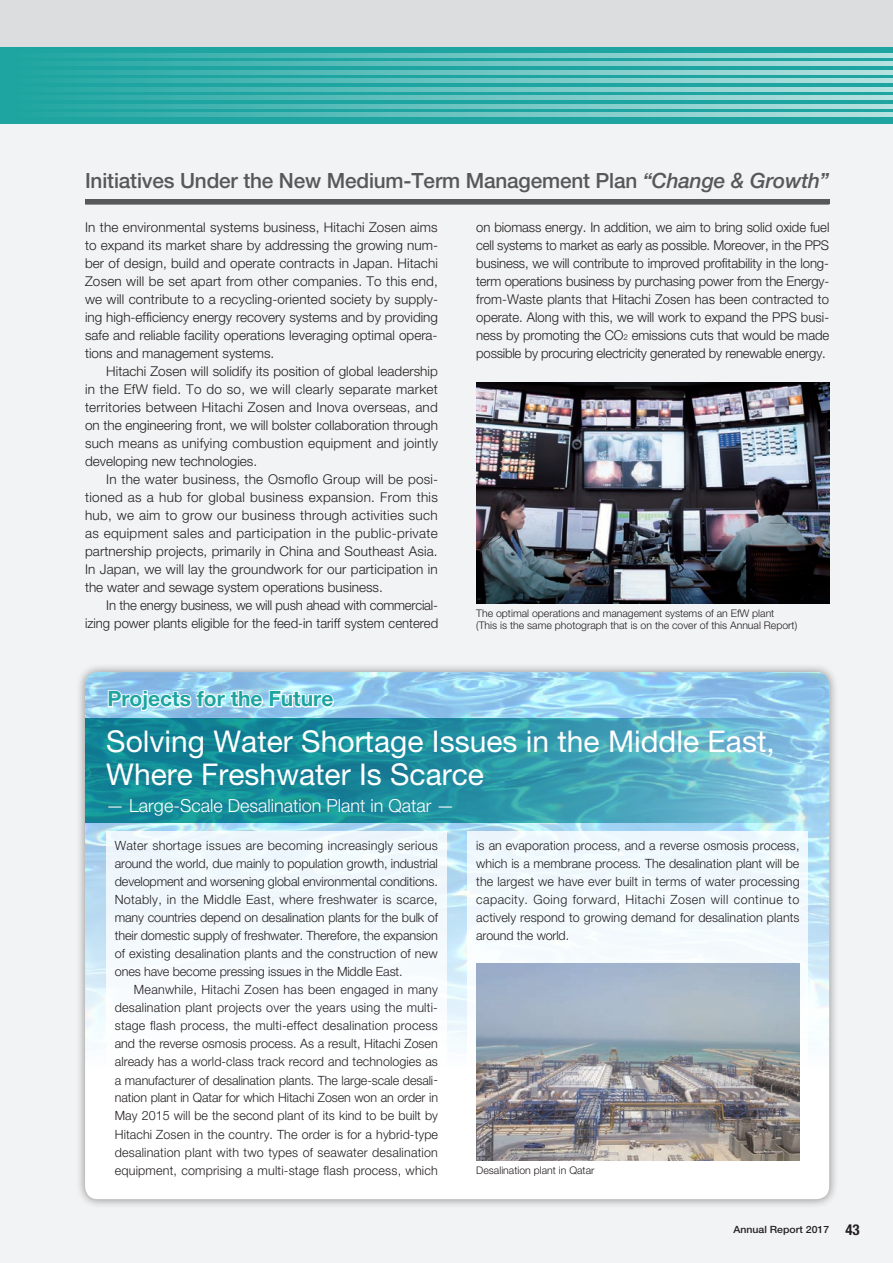
<style>
.page{position:relative;width:893px;height:1263px;background:#fff}
.page>*{position:absolute;margin:0;border:0;box-sizing:border-box;transform-origin:0 0}
.t1{font:30px/33px "Helvetica Neue LT Std";color:#fff}
.t2{font:500 21px "Helvetica Neue LT Std";letter-spacing:-.01em;color:#57585a}
.t3{font:700 21px "Helvetica Neue LT Std";color:#1ea5a1}
.t4{font:300 18px "Helvetica Neue LT Std";color:#fff}
.t5{font:300 13.5px/18px "Helvetica Neue LT Std";color:#231f20;text-align:justify}
.t6{font:300 12.75px/18px "Helvetica Neue LT Std";letter-spacing:.005em;color:#231f20;text-align:justify}
.t7{font:300 10.5px/12px "Helvetica Neue LT Std";color:#231f20}
.t8{font:500 10.05px "Helvetica Neue LT Std";color:#231f20;scale:1.05 1}
.s1{font-style:italic}
.s2{font-size:8.1px}
.s3{font-weight:700;font-stretch:condensed;font-size:15px}
</style>
<div class="page">
<div style="left:0;top:123px;width:893px;height:1140px;background:#f2f3f4"></div>
<div style="left:0;top:0;width:893px;height:123px;background:#dcdddf"></div>
<svg style="left:0;top:47px;width:893px;height:76px;background:#2baaa6"></svg>
<svg style="left:0;top:53px;width:893px;height:4px;background:#69c3c0"></svg>
<svg style="left:0;top:70px;width:893px;height:4px;background:#69c3c0"></svg>
<svg style="left:0;top:87px;width:893px;height:4px;background:#69c3c0"></svg>
<svg style="left:0;top:104px;width:893px;height:4px;background:#69c3c0"></svg>
<svg style="left:0;top:62px;width:893px;height:4px;background:#69c3c0"></svg>
<svg style="left:0;top:79px;width:893px;height:4px;background:#69c3c0"></svg>
<svg style="left:0;top:96px;width:893px;height:4px;background:#69c3c0"></svg>
<svg style="left:0;top:113px;width:893px;height:4px;background:#69c3c0"></svg>
<hr style="left:85px;top:204px;width:744px;height:1px;background:#57585a">
<hr style="left:85px;top:200px;width:744px;height:4px;background:#57585a">
<div style="left:75px;top:662px;width:764px;height:547px;background:#231f20;opacity:.5"></div>
<div style="left:85px;top:672px;width:744px;height:527px;background:#fff;border-radius:13px"></div>
<img style="left:85px;top:672px;width:744px;height:381px">
<svg style="left:85px;top:719px;width:723px;height:104px;background:#3399ac"></svg>
<div style="left:106px;top:831px;width:340px;height:328px;background:#fff"></div>
<div style="left:468px;top:831px;width:340px;height:328px;background:#f2f9fd"></div>
<svg style="left:107px;top:689px;width:228px;height:23px"></svg>
<img style="left:476px;top:963px;width:323px;height:198px">
<img style="left:476px;top:383px;width:353px;height:221px">
<h2 class="t2" style="left:85px;top:168px;width:746px">Initiatives Under the New Medium-Term Management Plan <span class="s1">“Change &amp; Growth”</span></h2>
<p class="t5" style="left:85px;top:218px;width:355px">In the environmental systems business, Hitachi Zosen aims to expand its market share by addressing the growing num&shy;ber of design, build and operate contracts in Japan. Hitachi Zosen will be set apart from other companies. To this end, we will contribute to a recycling-oriented society by supply&shy;ing high-efficiency energy recovery systems and by providing safe and reliable facility operations leveraging optimal opera&shy;tions and management systems.</p>
<p class="t5" style="left:85px;top:362px;width:354px;text-indent:21px">Hitachi Zosen will solidify its position of global leadership in the EfW field. To do so, we will clearly separate market territories between Hitachi Zosen and Inova overseas, and on the engineering front, we will bolster collaboration through such means as unifying combustion equipment and jointly developing new technologies.</p>
<p class="t5" style="left:85px;top:470px;width:355px;text-indent:21px">In the water business, the Osmoflo Group will be posi&shy;tioned as a hub for global business expansion. From this hub, we aim to grow our business through activities such as equipment sales and participation in the public-private partnership projects, primarily in China and Southeast Asia.<br>In Japan, we will lay the groundwork for our participation in the water and sewage system operations business.</p>
<p class="t5" style="left:85px;top:596px;width:355px;text-align:right">In the energy business, we will push ahead with commercial&shy;izing power plants eligible for the feed-in tariff system centered</p>
<h2 class="t3" style="left:107px;top:686px;width:228px">Projects for the Future</h2>
<p class="t5" style="left:476px;top:218px;width:355px">on biomass energy. In addition, we aim to bring solid oxide fuel cell systems to market as early as possible. Moreover, in the PPS business, we will contribute to improved profitability in the long&shy;term operations business by purchasing power from the Energy&shy;from-Waste plants that Hitachi Zosen has been contracted to operate. Along with this, we will work to expand the PPS busi&shy;ness by promoting the CO<span class="s2">2</span> emissions cuts that would be made possible by procuring electricity generated by renewable energy.</p>
<p class="t7" style="left:476px;top:607px;width:322px">The optimal operations and management systems of an EfW plant (This is the same photograph that is on the cover of this Annual Report)</p>
<h1 class="t1" style="left:106px;top:724px;width:670px">Solving Water Shortage Issues in the Middle East,<br>Where Freshwater Is Scarce</h1>
<h3 class="t4" style="left:106px;top:795px;width:350px">— Large-Scale Desalination Plant in Qatar —</h3>
<p class="t6" style="left:115px;top:837px;width:325px">Water shortage issues are becoming increasingly serious around the world, due mainly to population growth, industrial development and worsening global environmental conditions.<br>Notably, in the Middle East, where freshwater is scarce, many countries depend on desalination plants for the bulk of their domestic supply of freshwater. Therefore, the expansion of existing desalination plants and the construction of new ones have become pressing issues in the Middle East.</p>
<p class="t6" style="left:115px;top:981px;width:325px;text-indent:19px">Meanwhile, Hitachi Zosen has been engaged in many desalination plant projects over the years using the multi&shy;stage flash process, the multi-effect desalination process and the reverse osmosis process. As a result, Hitachi Zosen already has a world-class track record and technologies as a manufacturer of desalination plants. The large-scale desali&shy;nation plant in Qatar for which Hitachi Zosen won an order in May 2015 will be the second plant of its kind to be built by Hitachi Zosen in the country. The order is for a hybrid-type desalination plant with two types of seawater desalination equipment, comprising a multi-stage flash process, which</p>
<p class="t6" style="left:476px;top:837px;width:325px">is an evaporation process, and a reverse osmosis process, which is a membrane process. The desalination plant will be the largest we have ever built in terms of water processing capacity. Going forward, Hitachi Zosen will continue to actively respond to growing demand for desalination plants around the world.</p>
<p class="t7" style="left:476px;top:1164px;width:120px">Desalination plant in Qatar</p>
<p class="t8" style="left:733px;top:1224px;width:122px">Annual Report 2017 <span class="s3">43</span></p>
</div>
